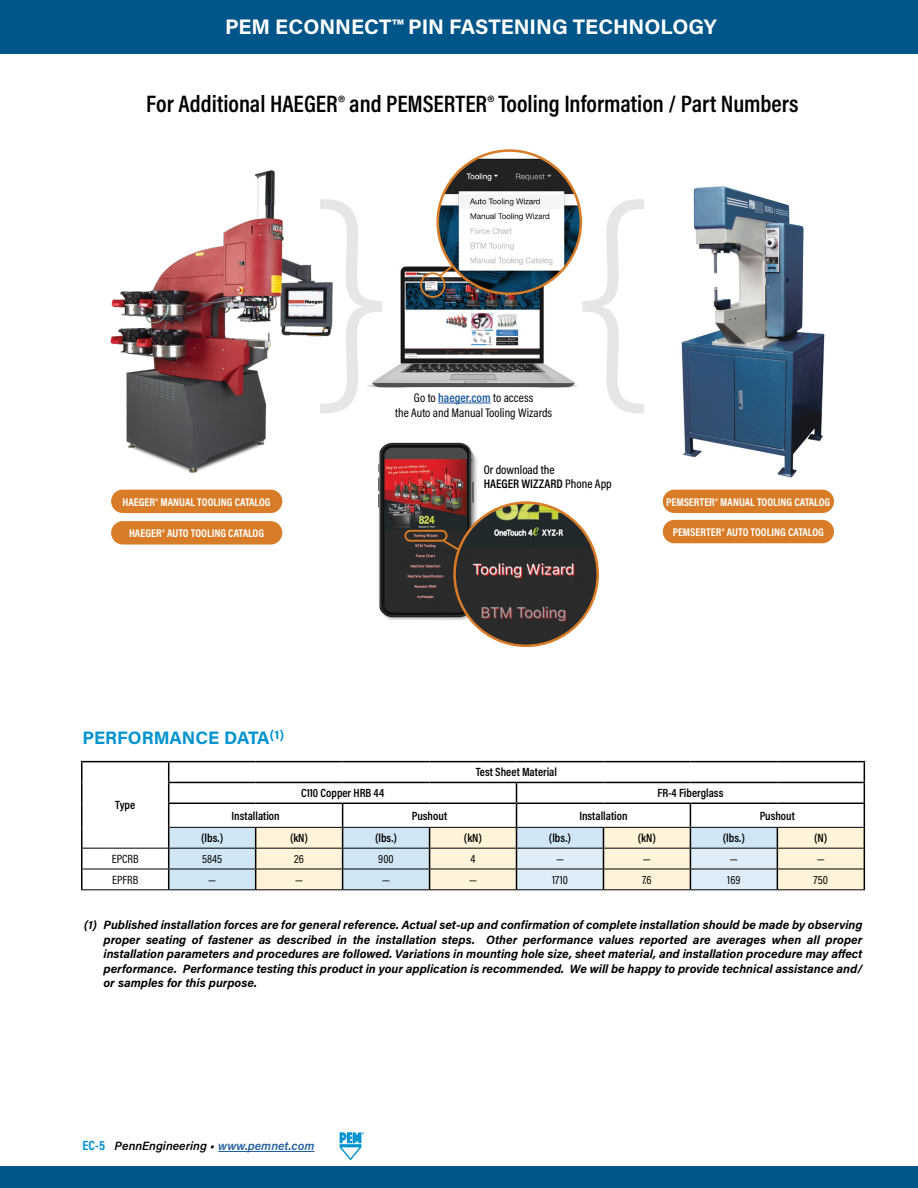
<style>
.page{position:relative;width:918px;height:1188px;background:#fff}
.page>*{position:absolute;margin:0;border:0;box-sizing:border-box;transform-origin:0 0}
.t1{font:200 250.95px "Acumin Pro Cond";color:#000}
.t2{font:600 24px "Acumin Pro Cond";color:#000}
.t3{font:700 21px "Acumin Pro";color:#fff}
.t4{font:700 18px "Acumin Pro";letter-spacing:-.005em;color:#0093d0}
.t5{font:12.6px/15px "Acumin Pro Cond";color:#000;text-align:center}
.t6{font:500 12.6px/13.8px "Acumin Pro Cond";color:#000}
.t7{font:italic 700 12px/14.4px "Acumin Pro";color:#000;text-align:justify}
.t8{font:600 12px "Acumin Pro Cond";color:#000}
.t9{font:12px "Acumin Pro Cond";color:#000}
.t10{font:italic 600 12px "Acumin Pro";color:#000}
.t11{font:700 11.25px "Acumin Pro Cond";letter-spacing:-.005em;color:#fff}
.s1{font-weight:600;color:#215e9e}
.s2{font-weight:600}
.s3{font-family:"Acumin Pro Cond";font-weight:700;font-style:normal;font-size:13.5px;color:#0093d0}
.s4{color:#215e9e}
</style>
<div class="page">
<div style="left:0;top:0;width:918px;height:54px;background:#005589"></div>
<hr style="left:218px;top:1151px;width:96px;height:1px;background:#215e9e">
<svg style="left:340px;top:1132px;width:24px;height:28px"></svg>
<div style="left:0;top:1167px;width:918px;height:21px;background:#005589"></div>
<img style="left:110px;top:170px;width:223px;height:303px">
<img style="left:681px;top:186px;width:144px;height:292px">
<div style="left:110px;top:489px;width:173px;height:25px;background:#d97c27;border-radius:13px"></div>
<div style="left:109px;top:488px;width:175px;height:27px;border:2px solid #fff;border-radius:13px"></div>
<div style="left:662px;top:489px;width:173px;height:25px;background:#d97c27;border-radius:13px"></div>
<div style="left:661px;top:488px;width:175px;height:27px;border:2px solid #fff;border-radius:13px"></div>
<div style="left:110px;top:520px;width:173px;height:26px;background:#d97c27;border-radius:13px"></div>
<div style="left:109px;top:519px;width:175px;height:27px;border:2px solid #fff;border-radius:13px"></div>
<div style="left:662px;top:519px;width:173px;height:25px;background:#d97c27;border-radius:13px"></div>
<div style="left:661px;top:518px;width:175px;height:27px;border:2px solid #fff;border-radius:13px"></div>
<img style="left:367px;top:262px;width:211px;height:126px">
<div style="left:420px;top:272px;width:25px;height:26px;border:2px solid #d97c27;border-radius:50%"></div>
<svg style="left:437px;top:241px;width:28px;height:38px"></svg>
<img style="left:438px;top:151px;width:143px;height:143px;border-radius:72px">
<div style="left:436px;top:149px;width:146px;height:146px;border:3px solid #d97c27;border-radius:50%"></div>
<svg style="left:466px;top:225px;width:89px;height:45px"></svg>
<img style="left:378px;top:442px;width:105px;height:187px">
<svg style="left:441px;top:538px;width:24px;height:54px"></svg>
<div style="left:404px;top:530px;width:43px;height:12px;border:2px solid #d97c27;border-radius:5px"></div>
<img style="left:455px;top:503px;width:143px;height:143px;border-radius:72px">
<div style="left:453px;top:501px;width:146px;height:146px;border:3px solid #d97c27;border-radius:50%"></div>
<img style="left:479px;top:603px;width:89px;height:20px">
<hr style="left:438px;top:403px;width:53px;height:1px;background:#215e9e">
<hr style="left:81px;top:761px;width:88px;height:1px;background:#000">
<hr style="left:169px;top:761px;width:87px;height:1px;background:#000">
<hr style="left:256px;top:761px;width:87px;height:1px;background:#000">
<hr style="left:343px;top:761px;width:87px;height:1px;background:#000">
<hr style="left:430px;top:761px;width:87px;height:1px;background:#000">
<hr style="left:517px;top:761px;width:86px;height:1px;background:#000">
<hr style="left:603px;top:761px;width:87px;height:1px;background:#000">
<hr style="left:690px;top:761px;width:87px;height:1px;background:#000">
<hr style="left:777px;top:761px;width:88px;height:1px;background:#000">
<svg style="left:81px;top:762px;width:1px;height:127px"></svg>
<svg style="left:168px;top:762px;width:697px;height:127px"></svg>
<hr style="left:169px;top:827px;width:87px;height:1px;background:#000">
<hr style="left:256px;top:827px;width:87px;height:1px;background:#000">
<hr style="left:343px;top:827px;width:87px;height:1px;background:#000">
<hr style="left:430px;top:827px;width:87px;height:1px;background:#000">
<hr style="left:517px;top:827px;width:86px;height:1px;background:#000">
<hr style="left:603px;top:827px;width:87px;height:1px;background:#000">
<hr style="left:690px;top:827px;width:87px;height:1px;background:#000">
<hr style="left:777px;top:827px;width:87px;height:1px;background:#000">
<hr style="left:82px;top:848px;width:87px;height:1px;background:#000">
<hr style="left:169px;top:848px;width:87px;height:1px;background:#000">
<hr style="left:256px;top:848px;width:87px;height:1px;background:#000">
<hr style="left:343px;top:848px;width:87px;height:1px;background:#000">
<hr style="left:430px;top:848px;width:87px;height:1px;background:#000">
<hr style="left:517px;top:848px;width:86px;height:1px;background:#000">
<hr style="left:603px;top:848px;width:87px;height:1px;background:#000">
<hr style="left:690px;top:848px;width:87px;height:1px;background:#000">
<hr style="left:777px;top:848px;width:87px;height:1px;background:#000">
<hr style="left:82px;top:869px;width:87px;height:1px;background:#000">
<hr style="left:169px;top:869px;width:87px;height:1px;background:#000">
<hr style="left:256px;top:869px;width:87px;height:1px;background:#000">
<hr style="left:343px;top:869px;width:87px;height:1px;background:#000">
<hr style="left:430px;top:869px;width:87px;height:1px;background:#000">
<hr style="left:517px;top:869px;width:86px;height:1px;background:#000">
<hr style="left:603px;top:869px;width:87px;height:1px;background:#000">
<hr style="left:690px;top:869px;width:87px;height:1px;background:#000">
<hr style="left:777px;top:869px;width:87px;height:1px;background:#000">
<hr style="left:81px;top:889px;width:88px;height:1px;background:#000">
<hr style="left:169px;top:889px;width:87px;height:1px;background:#000">
<hr style="left:256px;top:889px;width:87px;height:1px;background:#000">
<hr style="left:343px;top:889px;width:87px;height:1px;background:#000">
<hr style="left:430px;top:889px;width:87px;height:1px;background:#000">
<hr style="left:517px;top:889px;width:86px;height:1px;background:#000">
<hr style="left:603px;top:889px;width:87px;height:1px;background:#000">
<hr style="left:690px;top:889px;width:87px;height:1px;background:#000">
<hr style="left:777px;top:889px;width:88px;height:1px;background:#000">
<h3 class="t3" style="left:225px;top:12px;width:493px">PEM ECONNECT™ PIN FASTENING TECHNOLOGY</h3>
<h2 class="t2" style="left:146px;top:88px;width:654px">For Additional HAEGER® and PEMSERTER® Tooling Information / Part Numbers</h2>
<h1 class="t1" style="left:313px;top:132px;width:76px">}</h1>
<p class="t5" style="left:395px;top:390px;width:159px">Go to <span class="s1">haeger.com</span> to access<br>the Auto and Manual Tooling Wizards</p>
<p class="t6" style="left:484px;top:463px;width:129px">Or download the<br><span class="s2">HAEGER WIZZARD</span> Phone App</p>
<p class="t11" style="left:123px;top:494px;width:150px">HAEGER® MANUAL TOOLING CATALOG</p>
<p class="t11" style="left:666px;top:494px;width:166px">PEMSERTER® MANUAL TOOLING CATALOG</p>
<p class="t11" style="left:129px;top:526px;width:137px">HAEGER® AUTO TOOLING CATALOG</p>
<p class="t11" style="left:673px;top:524px;width:153px">PEMSERTER® AUTO TOOLING CATALOG</p>
<h3 class="t4" style="left:82px;top:725px;width:203px">PERFORMANCE DATA<sup>(1)</sup></h3>
<p class="t8" style="left:476px;top:764px;width:83px">Test Sheet Material</p>
<p class="t8" style="left:115px;top:797px;width:21px">Type</p>
<p class="t8" style="left:301px;top:785px;width:85px">C110 Copper HRB 44</p>
<p class="t8" style="left:657px;top:785px;width:67px">FR-4 Fiberglass</p>
<p class="t8" style="left:232px;top:808px;width:50px">Installation</p>
<p class="t8" style="left:412px;top:808px;width:37px">Pushout</p>
<p class="t8" style="left:579px;top:808px;width:50px">Installation</p>
<p class="t8" style="left:760px;top:808px;width:37px">Pushout</p>
<p class="t8" style="left:201px;top:830px;width:24px">(lbs.)</p>
<p class="t8" style="left:290px;top:830px;width:20px">(kN)</p>
<p class="t8" style="left:375px;top:830px;width:24px">(lbs.)</p>
<p class="t8" style="left:464px;top:830px;width:20px">(kN)</p>
<p class="t8" style="left:549px;top:830px;width:24px">(lbs.)</p>
<p class="t8" style="left:638px;top:830px;width:20px">(kN)</p>
<p class="t8" style="left:723px;top:830px;width:24px">(lbs.)</p>
<p class="t8" style="left:814px;top:830px;width:15px">(N)</p>
<p class="t9" style="left:112px;top:851px;width:28px">EPCRB</p>
<p class="t9" style="left:202px;top:851px;width:22px">5845</p>
<p class="t9" style="left:294px;top:851px;width:11px">26</p>
<p class="t9" style="left:378px;top:851px;width:17px">900</p>
<p class="t9" style="left:471px;top:851px;width:6px">4</p>
<p class="t9" style="left:556px;top:851px;width:9px">—</p>
<p class="t9" style="left:643px;top:851px;width:9px">—</p>
<p class="t9" style="left:730px;top:851px;width:9px">—</p>
<p class="t9" style="left:817px;top:851px;width:9px">—</p>
<p class="t9" style="left:112px;top:872px;width:28px">EPFRB</p>
<p class="t9" style="left:208px;top:872px;width:9px">—</p>
<p class="t9" style="left:295px;top:872px;width:9px">—</p>
<p class="t9" style="left:382px;top:872px;width:9px">—</p>
<p class="t9" style="left:469px;top:872px;width:9px">—</p>
<p class="t9" style="left:552px;top:872px;width:17px">1710</p>
<p class="t9" style="left:642px;top:872px;width:11px">7.6</p>
<p class="t9" style="left:727px;top:872px;width:15px">169</p>
<p class="t9" style="left:814px;top:872px;width:16px">750</p>
<p class="t7" style="left:104px;top:917px;width:761px;text-indent:-20px">(1) Published installation forces are for general reference. Actual set-up and confirmation of complete installation should be made by observing proper seating of fastener as described in the installation steps. Other performance values reported are averages when all proper installation parameters and procedures are followed. Variations in mounting hole size, sheet material, and installation procedure may affect performance. Performance testing this product in your application is recommended. We will be happy to provide technical assistance and/ or samples for this purpose.</p>
<p class="t10" style="left:82px;top:1138px;width:233px"><span class="s3">EC-5</span> PennEngineering • <span class="s4">www.pemnet.com</span></p>
</div>
